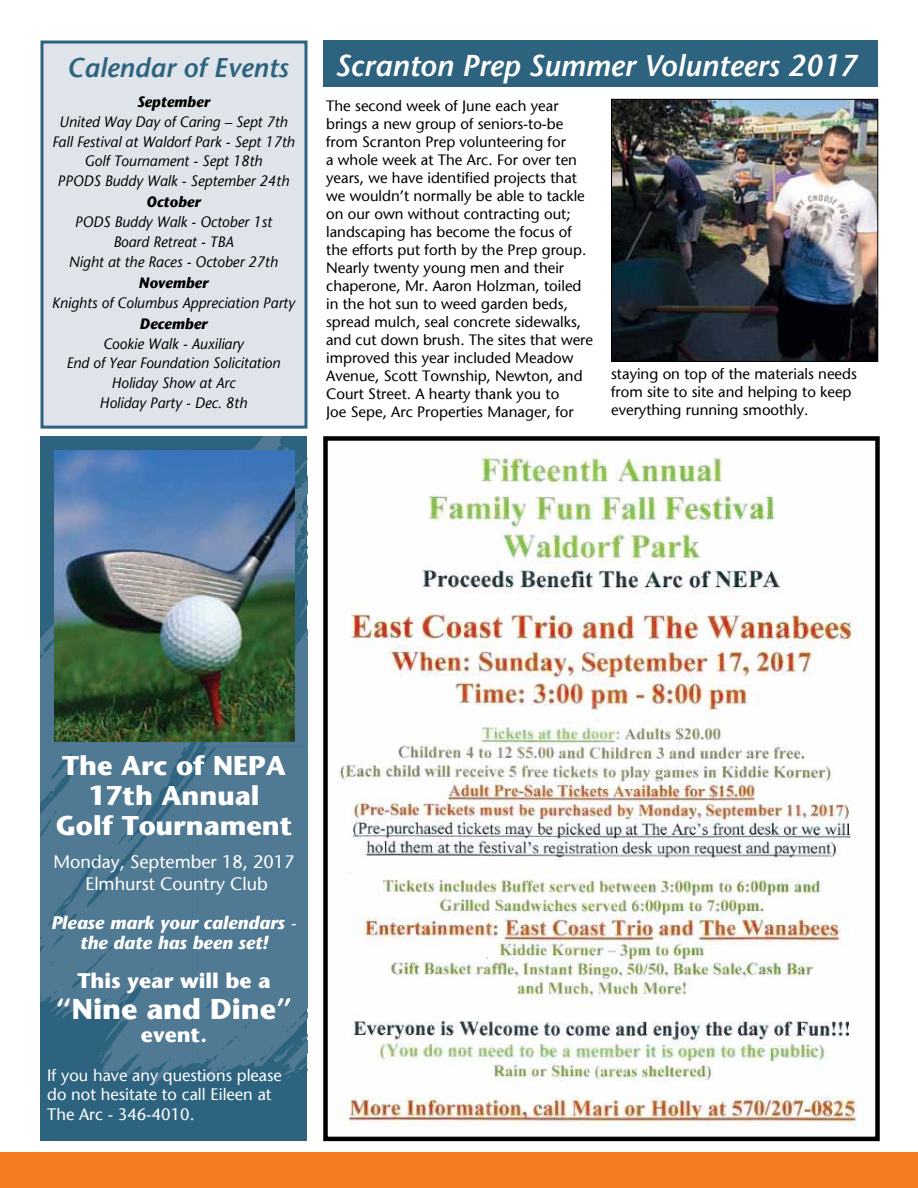
<style>
.page{position:relative;width:918px;height:1188px;background:#fff}
.page>*{position:absolute;margin:0;border:0;box-sizing:border-box;transform-origin:0 0}
.t1{font:italic 600 30px "Stone Sans Std";color:#fff}
.t2{font:700 28.5px "Stone Sans";color:#fff}
.t3{font:700 27px/30px "Stone Sans";color:#fff;text-align:center}
.t4{font:italic 600 27px "Stone Sans Std";color:#2d637f}
.t5{font:700 21px "Stone Sans";color:#fff}
.t6{font:18px/22.5px "Stone Sans";color:#fff;text-align:center}
.t7{font:italic 700 18px/19.5px "Stone Sans";color:#fff;text-align:center}
.t8{font:16.5px/19.5px "Stone Sans";color:#fff}
.t9{font:15px/18px "Stone Sans";color:#000}
.t10{font:italic 15px/19.8px "Stone Sans";color:#000;text-align:center}
.t11{font:italic 700 15px "Stone Sans";color:#000}
</style>
<div class="page">
<div style="left:323px;top:40px;width:555px;height:47px;background:#2d637f"></div>
<div style="left:0;top:1153px;width:918px;height:35px;background:#f47b20"></div>
<img style="left:338px;top:451px;width:525px;height:676px">
<div style="left:323px;top:436px;width:557px;height:705px;border:4px solid #000"></div>
<div style="left:40px;top:436px;width:268px;height:705px;background:#2d637f"></div>
<svg style="left:40px;top:624px;width:152px;height:463px;fill:#507993"></svg>
<svg style="left:192px;top:436px;width:116px;height:645px;background:#4c7690"></svg>
<img style="left:54px;top:450px;width:240px;height:292px">
<div style="left:40px;top:40px;width:268px;height:389px;background:#dfe4ea;border:3px solid #2d637f"></div>
<img style="left:613px;top:101px;width:263px;height:259px">
<div style="left:611px;top:99px;width:267px;height:263px;border:1px solid #000"></div>
<h3 class="t4" style="left:67px;top:51px;width:223px">Calendar of Events</h3>
<p class="t11" style="left:137px;top:93px;width:74px">September</p>
<p class="t10" style="left:52px;top:112px;width:244px">United Way Day of Caring – Sept 7th Fall Festival at Waldorf Park - Sept 17th Golf Tournament - Sept 18th<br>PPODS Buddy Walk - September 24th</p>
<p class="t11" style="left:146px;top:193px;width:56px">October</p>
<p class="t10" style="left:69px;top:212px;width:211px">PODS Buddy Walk - October 1st<br>Board Retreat - TBA<br>Night at the Races - October 27th</p>
<p class="t11" style="left:139px;top:274px;width:71px">November</p>
<p class="t10" style="left:52px;top:292px;width:244px">Knights of Columbus Appreciation Party</p>
<p class="t11" style="left:140px;top:315px;width:69px">December</p>
<p class="t10" style="left:66px;top:333px;width:215px">Cookie Walk - Auxiliary<br>End of Year Foundation Solicitation<br>Holiday Show at Arc<br>Holiday Party - Dec. 8th</p>
<h1 class="t1" style="left:335px;top:47px;width:523px">Scranton Prep Summer Volunteers 2017</h1>
<p class="t9" style="left:326px;top:96px;width:268px">The second week of June each year brings a new group of seniors-to-be from Scranton Prep volunteering for<br>a whole week at The Arc. For over ten years, we have identified projects that we wouldn’t normally be able to tackle on our own without contracting out; landscaping has become the focus of the efforts put forth by the Prep group.<br>Nearly twenty young men and their chaperone, Mr. Aaron Holzman, toiled in the hot sun to weed garden beds, spread mulch, seal concrete sidewalks, and cut down brush. The sites that were improved this year included Meadow Avenue, Scott Township, Newton, and Court Street. A hearty thank you to<br>Joe Sepe, Arc Properties Manager, for</p>
<p class="t9" style="left:611px;top:365px;width:247px">staying on top of the materials needs from site to site and helping to keep everything running smoothly.</p>
<h3 class="t3" style="left:56px;top:750px;width:238px">The Arc of NEPA<br>17th Annual<br>Golf Tournament</h3>
<p class="t6" style="left:54px;top:850px;width:242px">Monday, September 18, 2017<br>Elmhurst Country Club</p>
<p class="t7" style="left:51px;top:913px;width:247px">Please mark your calendars - the date has been set!</p>
<h3 class="t5" style="left:77px;top:968px;width:195px">This year will be a</h3>
<h2 class="t2" style="left:56px;top:992px;width:237px">“Nine and Dine”</h2>
<h3 class="t5" style="left:141px;top:1022px;width:68px">event.</h3>
<p class="t8" style="left:47px;top:1065px;width:236px">If you have any questions please do not hesitate to call Eileen at<br>The Arc - 346-4010.</p>
</div>
